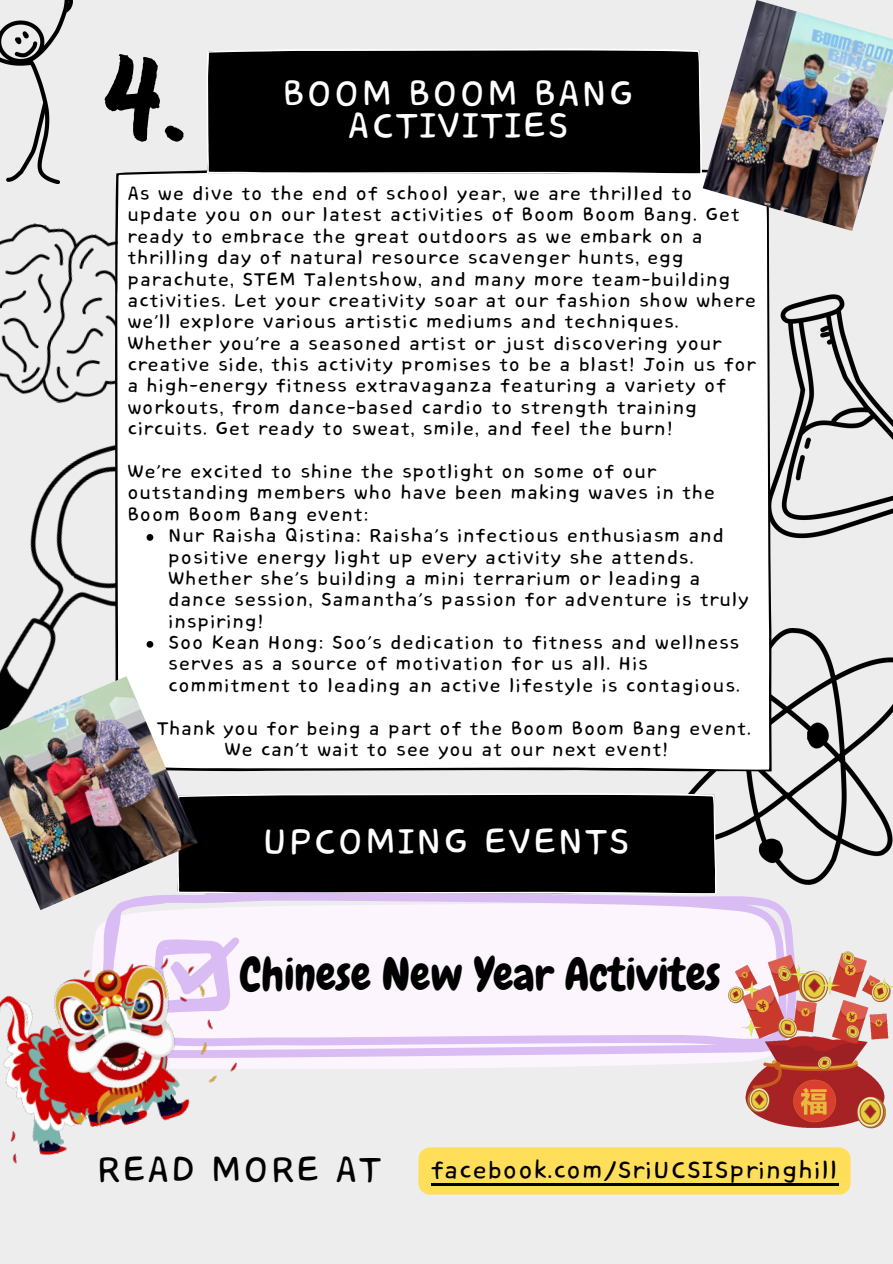
<style>
.page{position:relative;width:893px;height:1264px;background:#fff}
.page>*{position:absolute;margin:0;border:0;box-sizing:border-box;transform-origin:0 0}
.t1{font:120px "Bosk";color:#000}
.t2{font:45.75px "Core Bandi Face";color:#fff}
.t3{font:45.75px "Core Bandi Face";color:#000}
.t4{font:45.15px "Chewy";color:#000}
.t5{font:30.75px "Core Bandi Face";color:#000}
.t6{font:24px/21.3px "Core Bandi Face";color:#000}
</style>
<div class="page">
<div style="left:0;top:0;width:892px;height:1263px;background:#ededed"></div>
<img style="left:0;top:223px;width:115px;height:181px">
<img style="left:771px;top:295px;width:121px;height:244px">
<img style="left:672px;top:629px;width:220px;height:255px">
<img style="left:0;top:444px;width:247px;height:328px">
<div style="left:115px;top:169px;width:656px;height:602px;background:#fff"></div>
<div style="left:206px;top:49px;width:495px;height:125px;background:#000"></div>
<img style="left:0;top:0;width:72px;height:184px">
<div style="left:198px;top:793px;width:518px;height:99px;background:#000"></div>
<svg style="left:95px;top:925px;width:627px;height:144px;fill:#fcf5fd"></svg>
<svg style="left:101px;top:892px;width:693px;height:170px;fill:#fcf5fd"></svg>
<img style="left:0;top:936px;width:250px;height:228px">
<img style="left:728px;top:951px;width:164px;height:177px">
<img style="left:0;top:676px;width:198px;height:234px">
<img style="left:702px;top:0;width:190px;height:231px">
<svg style="left:146px;top:534px;width:7px;height:7px"></svg>
<svg style="left:146px;top:641px;width:7px;height:6px"></svg>
<div style="left:418px;top:1147px;width:432px;height:47px;background:#ffde59;border-radius:12px"></div>
<hr style="left:430px;top:1182px;width:408px;height:3px;background:#000">
<p class="t1" style="left:102px;top:52px;width:85px">4.</p>
<p class="t2" style="left:282px;top:70px;width:354px">BOOM BOOM BANG</p>
<p class="t2" style="left:347px;top:101px;width:224px">ACTIVITIES</p>
<p class="t6" style="left:127px;top:184px;width:630px">As we dive to the end of school year, we are thrilled to update you on our latest activities of Boom Boom Bang. Get ready to embrace the great outdoors as we embark on a thrilling day of natural resource scavenger hunts, egg parachute, STEM Talentshow, and many more team-building activities. Let your creativity soar at our fashion show where we'll explore various artistic mediums and techniques.<br>Whether you're a seasoned artist or just discovering your creative side, this activity promises to be a blast! Join us for a high-energy fitness extravaganza featuring a variety of workouts, from dance-based cardio to strength training circuits. Get ready to sweat, smile, and feel the burn!</p>
<p class="t6" style="left:127px;top:461px;width:590px">We're excited to shine the spotlight on some of our outstanding members who have been making waves in the<br>Boom Boom Bang event:</p>
<p class="t6" style="left:168px;top:526px;width:583px">Nur Raisha Qistina: Raisha's infectious enthusiasm and positive energy light up every activity she attends.<br>Whether she's building a mini terrarium or leading a dance session, Samantha's passion for adventure is truly inspiring!</p>
<p class="t6" style="left:168px;top:632px;width:574px">Soo Kean Hong: Soo's dedication to fitness and wellness serves as a source of motivation for us all. His commitment to leading an active lifestyle is contagious.</p>
<p class="t6" style="left:157px;top:718px;width:596px">Thank you for being a part of the Boom Boom Bang event.</p>
<p class="t6" style="left:224px;top:739px;width:446px">We can't wait to see you at our next event!</p>
<p class="t2" style="left:262px;top:817px;width:370px">UPCOMING EVENTS</p>
<p class="t4" style="left:240px;top:946px;width:482px">Chinese New Year Activites</p>
<p class="t3" style="left:97px;top:1145px;width:287px">READ MORE AT</p>
<h2 class="t5" style="left:430px;top:1153px;width:409px">facebook.com/SriUCSISpringhill</h2>
</div>
